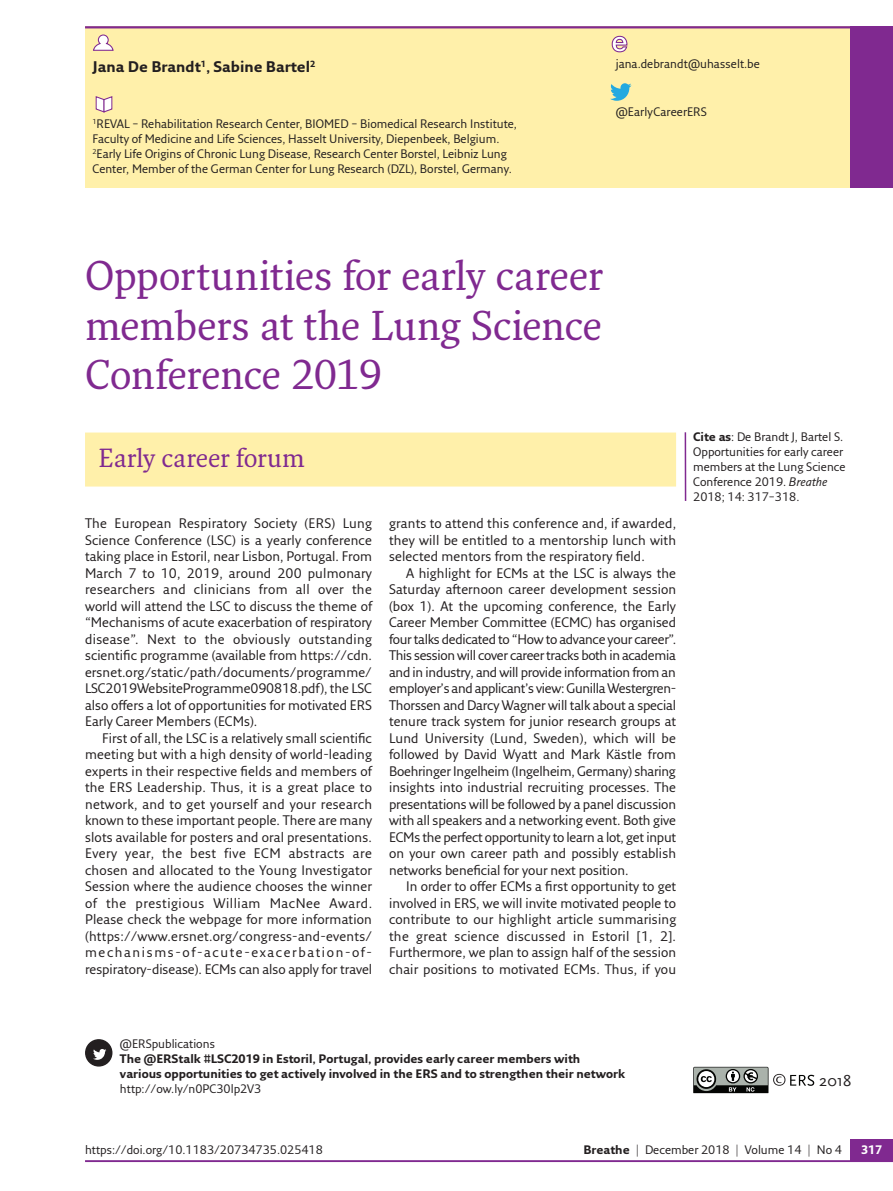
<style>
.page{position:relative;width:893px;height:1191px;background:#fff}
.page>*{position:absolute;margin:0;border:0;box-sizing:border-box;transform-origin:0 0}
.t1{font:40.5px/49.5px "Fresco Std";letter-spacing:-.015em;color:#802990;text-align:justify}
.t2{font:25.5px "Fresco Std";color:#802990}
.t3{font:16.5px "Scala Sans";color:#231f20}
.t4{font:700 15px "Fresco Sans Pro";color:#231f20}
.t5{font:13.5px/16.5px "Fresco Sans Pro";color:#231f20;text-align:justify}
.t6{font:12px/15px "Fresco Sans Pro";color:#231f20}
.t7{font:700 12px/15px "Fresco Sans Pro";color:#231f20}
.t8{font:700 12px "Fresco Sans Pro";color:#fff}
.s1{font-weight:700}
.s2{font-style:italic}
</style>
<div class="page">
<hr style="left:85px;top:1160px;width:808px;height:2px;background:#802990">
<div style="left:850px;top:1138px;width:43px;height:23px;background:#802990"></div>
<div style="left:85px;top:26px;width:808px;height:162px;background:#fff0aa"></div>
<hr style="left:85px;top:26px;width:808px;height:2px;background:#802990">
<div style="left:850px;top:26px;width:43px;height:162px;background:#802990"></div>
<svg style="left:95px;top:96px;width:18px;height:17px"></svg>
<svg style="left:93px;top:34px;width:21px;height:17px"></svg>
<svg style="left:611px;top:35px;width:17px;height:18px"></svg>
<svg style="left:610px;top:83px;width:21px;height:18px"></svg>
<svg style="left:693px;top:1066px;width:121px;height:27px"></svg>
<hr style="left:685px;top:432px;width:1px;height:69px;background:#802990">
<div style="left:85px;top:432px;width:591px;height:54px;background:#fff0aa"></div>
<div style="left:86px;top:1040px;width:26px;height:25px;background:#231f20;border-radius:50%"></div>
<div style="left:85px;top:1039px;width:27px;height:27px;border:2px solid #231f20;border-radius:50%"></div>
<div style="left:87px;top:1041px;width:23px;height:23px;background:#231f20;border-radius:50%"></div>
<svg style="left:93px;top:1049px;width:13px;height:10px"></svg>
<p class="t4" style="left:93px;top:57px;width:224px">Jana De Brandt<sup>1</sup>, Sabine Bartel<sup>2</sup></p>
<p class="t6" style="left:92px;top:116px;width:426px"><sup>1</sup>REVAL – Rehabilitation Research Center, BIOMED – Biomedical Research Institute, Faculty of Medicine and Life Sciences, Hasselt University, Diepenbeek, Belgium.<br><sup>2</sup>Early Life Origins of Chronic Lung Disease, Research Center Borstel, Leibniz Lung Center, Member of the German Center for Lung Research (DZL), Borstel, Germany.</p>
<p class="t6" style="left:616px;top:56px;width:146px">jana.debrandt@uhasselt.be</p>
<p class="t6" style="left:616px;top:104px;width:93px">@EarlyCareerERS</p>
<h1 class="t1" style="left:85px;top:250px;width:519px">Opportunities for early career members at the Lung Science Conference 2019</h1>
<h2 class="t2" style="left:99px;top:442px;width:208px">Early career forum</h2>
<p class="t6" style="left:693px;top:429px;width:154px"><span class="s1">Cite as</span>: De Brandt J, Bartel S.<br>Opportunities for early career members at the Lung Science<br>Conference 2019. <span class="s2">Breathe<br></span>2018; 14: 317–318.</p>
<p class="t5" style="left:85px;top:515px;width:289px">The European Respiratory Society (ERS) Lung Science Conference (LSC) is a yearly conference taking place in Estoril, near Lisbon, Portugal. From March 7 to 10, 2019, around 200 pulmonary researchers and clinicians from all over the world will attend the LSC to discuss the theme of “Mechanisms of acute exacerbation of respiratory disease”. Next to the obviously outstanding scientific programme (available from https://cdn. ersnet.org/static/path/documents/programme/ LSC2019WebsiteProgramme090818.pdf), the LSC also offers a lot of opportunities for motivated ERS Early Career Members (ECMs).</p>
<p class="t5" style="left:85px;top:729px;width:289px;text-indent:17px">First of all, the LSC is a relatively small scientific meeting but with a high density of world-leading experts in their respective fields and members of the ERS Leadership. Thus, it is a great place to network, and to get yourself and your research known to these important people. There are many slots available for posters and oral presentations.<br>Every year, the best five ECM abstracts are chosen and allocated to the Young Investigator Session where the audience chooses the winner of the prestigious William MacNee Award.<br>Please check the webpage for more information (https://www.ersnet.org/congress-and-events/ mechanisms-of-acute-exacerbation-of&shy;respiratory-disease). ECMs can also apply for travel</p>
<p class="t5" style="left:389px;top:515px;width:289px">grants to attend this conference and, if awarded, they will be entitled to a mentorship lunch with selected mentors from the respiratory field.</p>
<p class="t5" style="left:389px;top:564px;width:289px;text-indent:17px">A highlight for ECMs at the LSC is always the Saturday afternoon career development session (box 1). At the upcoming conference, the Early Career Member Committee (ECMC) has organised four talks dedicated to “How to advance your career”.<br>This session will cover career tracks both in academia and in industry, and will provide information from an employer’s and applicant’s view: Gunilla Westergren-Thorssen and Darcy Wagner will talk about a special tenure track system for junior research groups at Lund University (Lund, Sweden), which will be followed by David Wyatt and Mark Kästle from Boehringer Ingelheim (Ingelheim, Germany) sharing insights into industrial recruiting processes. The presentations will be followed by a panel discussion with all speakers and a networking event. Both give ECMs the perfect opportunity to learn a lot, get input on your own career path and possibly establish networks beneficial for your next position.</p>
<p class="t5" style="left:389px;top:878px;width:289px;text-indent:17px">In order to offer ECMs a first opportunity to get involved in ERS, we will invite motivated people to contribute to our highlight article summarising the great science discussed in Estoril [1, 2].<br>Furthermore, we plan to assign half of the session chair positions to motivated ECMs. Thus, if you</p>
<p class="t6" style="left:120px;top:1036px;width:96px">@ERSpublications</p>
<p class="t7" style="left:120px;top:1051px;width:507px">The @ERStalk #LSC2019 in Estoril, Portugal, provides early career members with<br>various opportunities to get actively involved in the ERS and to strengthen their network</p>
<p class="t6" style="left:120px;top:1081px;width:143px">http://ow.ly/n0PC30lp2V3</p>
<p class="t3" style="left:819px;top:1071px;width:34px">2018</p>
<p class="t6" style="left:85px;top:1142px;width:239px">https://doi.org/10.1183/20734735.025418</p>
<p class="t6" style="left:583px;top:1142px;width:260px"><span class="s1">Breathe</span> | December 2018 | Volume 14 | No 4</p>
<p class="t8" style="left:861px;top:1142px;width:23px">317</p>
</div>
